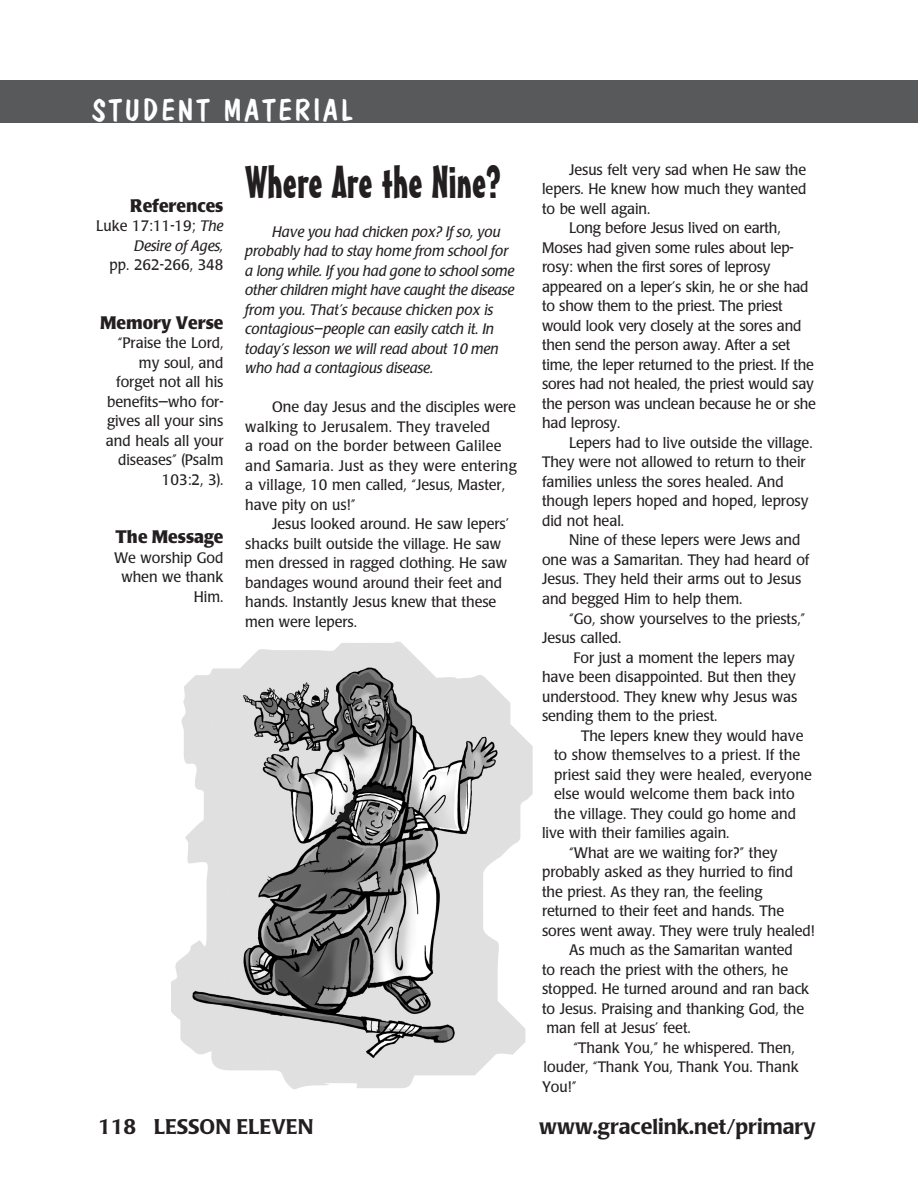
<style>
.page{position:relative;width:918px;height:1202px;background:#fff}
.page>*{position:absolute;margin:0;border:0;box-sizing:border-box;transform-origin:0 0}
.section_title{font:45px "Mister Earl BT";color:#231f20}
.t1{font:30px "Dom Casual D";letter-spacing:.1em;color:#fff}
.t2{font:500 21px "Poppl Laudatio";color:#231f20}
.subhead-right{font:700 18px "Poppl Laudatio";color:#231f20;scale:.95 1}
.body{font:15px/19.5px "Poppl Laudatio";color:#231f20;scale:.95 1}
.body-2{font:italic 15px/19.5px "Poppl Laudatio";color:#231f20}
.body-3{font:15px/19.5px "Poppl Laudatio";letter-spacing:.02em;color:#231f20;scale:.95 1}
.body-right{font:15px/19.5px "Poppl Laudatio";color:#231f20;text-align:right;scale:.95 1}
.body-right-2{font:italic 15px/19.5px "Poppl Laudatio";color:#231f20;text-align:right}
.s1{font-style:normal}
</style>
<div class="page">
<div style="left:0;top:80px;width:891px;height:43px;background:#58595b"></div>
<div style="left:891px;top:80px;width:27px;height:43px;background:#58595b"></div>
<img style="left:171px;top:642px;width:362px;height:447px">
<p class="t1" style="left:92px;top:92px;width:262px">STUDENT MATERIAL</p>
<p class="subhead-right" style="left:130px;top:195px;width:100px">References</p>
<p class="body-right-2" style="left:96px;top:217px;width:129px"><span class="s1">Luke 17:11-19;</span> The<br>Desire of Ages,</p>
<p class="body-right" style="left:110px;top:255px;width:121px">pp. 262-266, 348</p>
<p class="subhead-right" style="left:100px;top:312px;width:131px">Memory Verse</p>
<p class="body-right" style="left:106px;top:333px;width:125px">“Praise the Lord, my soul, and forget not all his benefits—who for&shy;gives all your sins and heals all your diseases” (Psalm<br>103:2, 3).</p>
<p class="subhead-right" style="left:116px;top:527px;width:115px">The Message</p>
<p class="body-right" style="left:114px;top:548px;width:117px">We worship God when we thank<br>Him.</p>
<p class="section_title" style="left:245px;top:154px;width:257px">Where Are the Nine?</p>
<p class="body-2" style="left:245px;top:222px;width:271px;text-indent:27px">Have you had chicken pox? If so, you probably had to stay home from school for a long while. If you had gone to school some other children might have caught the disease from you. That’s because chicken pox is contagious—people can easily catch it. In today’s lesson we will read about 10 men who had a contagious disease.</p>
<p class="body-3" style="left:245px;top:398px;width:287px;text-indent:27px">One day Jesus and the disciples were walking to Jerusalem. They traveled<br>a road on the border between Galilee and Samaria. Just as they were entering a village, 10 men called, “Jesus, Master, have pity on us!”</p>
<p class="body" style="left:245px;top:515px;width:279px;text-indent:27px">Jesus looked around. He saw lepers’ shacks built outside the village. He saw men dressed in ragged clothing. He saw bandages wound around their feet and hands. Instantly Jesus knew that these men were lepers.</p>
<p class="body" style="left:542px;top:160px;width:280px;text-align:justify;text-indent:27px">Jesus felt very sad when He saw the lepers. He knew how much they wanted to be well again.</p>
<p class="body" style="left:542px;top:219px;width:290px;text-indent:27px">Long before Jesus lived on earth, Moses had given some rules about lep&shy;rosy: when the first sores of leprosy appeared on a leper’s skin, he or she had to show them to the priest. The priest would look very closely at the sores and then send the person away. After a set time, the leper returned to the priest. If the sores had not healed, the priest would say the person was unclean because he or she had leprosy.</p>
<p class="body" style="left:542px;top:433px;width:286px;text-indent:27px">Lepers had to live outside the village.<br>They were not allowed to return to their families unless the sores healed. And though lepers hoped and hoped, leprosy did not heal.</p>
<p class="body" style="left:542px;top:531px;width:283px;text-indent:27px">Nine of these lepers were Jews and one was a Samaritan. They had heard of Jesus. They held their arms out to Jesus and begged Him to help them.</p>
<p class="body" style="left:542px;top:609px;width:279px;text-indent:27px">“Go, show yourselves to the priests,”<br>Jesus called.</p>
<p class="body" style="left:542px;top:648px;width:270px;text-indent:32px">For just a moment the lepers may have been disappointed. But then they understood. They knew why Jesus was sending them to the priest.</p>
<p class="body" style="left:581px;top:726px;width:236px">The lepers knew they would have</p>
<p class="body" style="left:554px;top:745px;width:261px">to show themselves to a priest. If the</p>
<p class="body" style="left:554px;top:765px;width:273px">priest said they were healed, everyone</p>
<p class="body" style="left:554px;top:784px;width:255px">else would welcome them back into</p>
<p class="body" style="left:554px;top:804px;width:256px">the village. They could go home and</p>
<p class="body" style="left:542px;top:823px;width:199px">live with their families again.</p>
<p class="body" style="left:542px;top:843px;width:289px;text-indent:27px">“What are we waiting for?” they probably asked as they hurried to find the priest. As they ran, the feeling returned to their feet and hands. The sores went away. They were truly healed!</p>
<p class="body" style="left:569px;top:940px;width:237px">As much as the Samaritan wanted</p>
<p class="body" style="left:542px;top:960px;width:261px">to reach the priest with the others, he</p>
<p class="body" style="left:542px;top:979px;width:283px">stopped. He turned around and ran back</p>
<p class="body" style="left:542px;top:999px;width:277px">to Jesus. Praising and thanking God, the</p>
<p class="body" style="left:547px;top:1018px;width:153px">man fell at Jesus’ feet.</p>
<p class="body" style="left:542px;top:1038px;width:272px;text-indent:32px">“Thank You,” he whispered. Then, louder, “Thank You, Thank You. Thank<br>You!”</p>
<p class="t2" style="left:98px;top:1115px;width:217px">118 LESSON ELEVEN</p>
<p class="t2" style="left:539px;top:1115px;width:278px">www.gracelink.net/primary</p>
</div>
